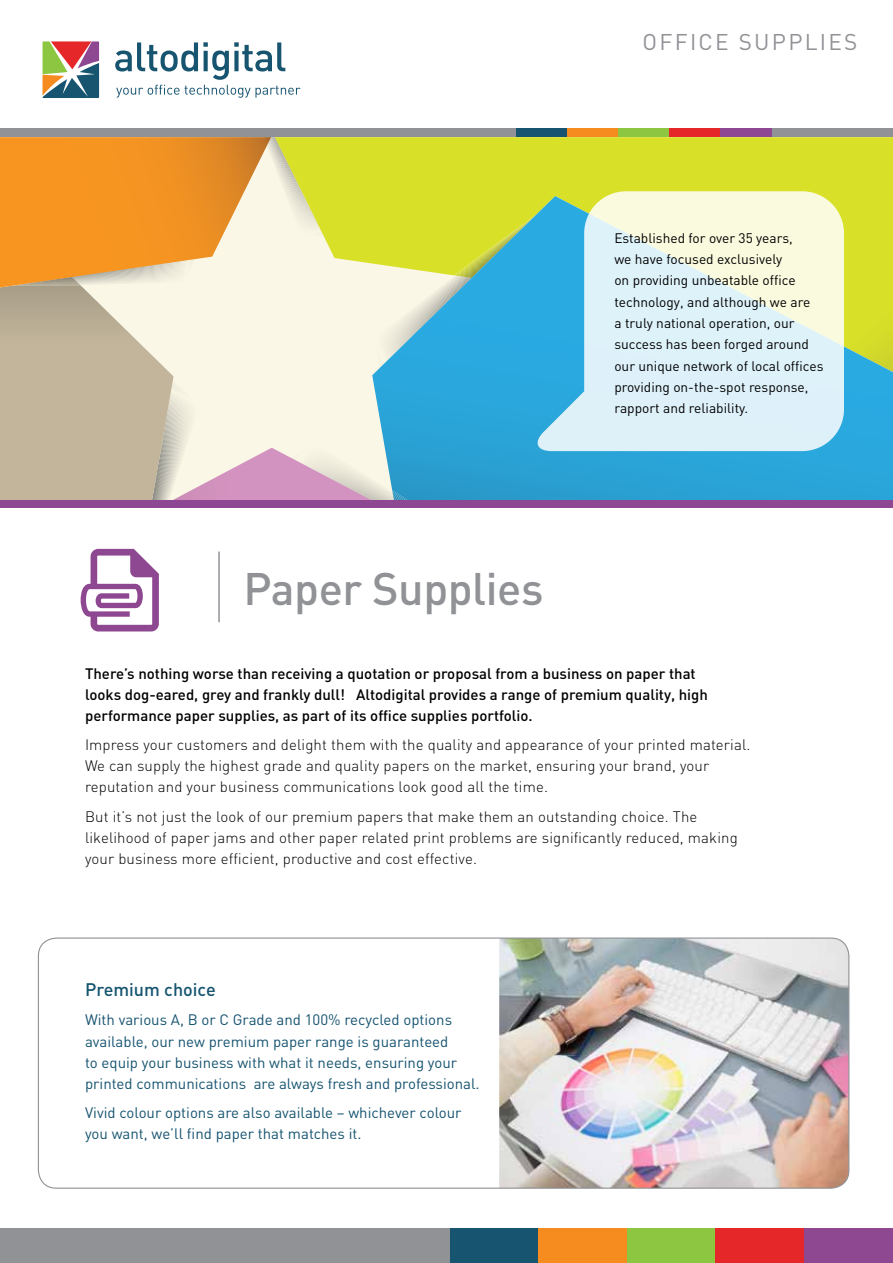
<style>
.page{position:relative;width:893px;height:1263px;background:#fff}
.page>*{position:absolute;margin:0;border:0;box-sizing:border-box;transform-origin:0 0}
.t1{font:500 45px "DIN";letter-spacing:-.01em;color:#909296}
.t2{font:22.5px "DIN";letter-spacing:.1em;color:#909296}
.t3{font:500 18px "DIN";color:#165470}
.t4{font:300 15px/21px "DIN";letter-spacing:.01em;color:#000}
.t5{font:15px/21px "DIN";color:#165470}
.t6{font:500 15px/21px "DIN";color:#000}
.t7{font:13.65px/21.3px "DIN";color:#000}
</style>
<div class="page">
<div style="left:476px;top:137px;width:417px;height:59px;background:#d8e028"></div>
<svg style="left:476px;top:196px;width:417px;height:304px;background:#50b2b1"></svg>
<svg style="left:0;top:137px;width:476px;height:363px;background:#d2c897"></svg>
<img style="left:499px;top:938px;width:350px;height:250px">
<div style="left:0;top:500px;width:893px;height:8px;background:#8e4792"></div>
<div style="left:0;top:129px;width:893px;height:8px;background:#909296"></div>
<div style="left:516px;top:129px;width:52px;height:8px;background:#165470"></div>
<div style="left:567px;top:129px;width:52px;height:8px;background:#f68b20"></div>
<div style="left:618px;top:129px;width:51px;height:8px;background:#8dc640"></div>
<div style="left:669px;top:129px;width:51px;height:8px;background:#e5272a"></div>
<div style="left:720px;top:129px;width:51px;height:8px;background:#8e4792"></div>
<svg style="left:536px;top:191px;width:308px;height:260px;background:#cde9ea"></svg>
<svg style="left:115px;top:42px;width:185px;height:56px"></svg>
<svg style="left:43px;top:41px;width:56px;height:57px;background:#948276"></svg>
<div style="left:0;top:1228px;width:893px;height:35px;background:#909296"></div>
<div style="left:450px;top:1228px;width:89px;height:35px;background:#165470"></div>
<div style="left:538px;top:1228px;width:89px;height:35px;background:#f68b20"></div>
<div style="left:627px;top:1228px;width:89px;height:35px;background:#8dc640"></div>
<div style="left:715px;top:1228px;width:89px;height:35px;background:#e52729"></div>
<div style="left:804px;top:1228px;width:89px;height:35px;background:#8e4791"></div>
<hr style="left:218px;top:551px;width:2px;height:71px;background:#909296">
<svg style="left:81px;top:549px;width:78px;height:82px"></svg>
<h2 class="t2" style="left:643px;top:28px;width:216px">OFFICE SUPPLIES</h2>
<h1 class="t1" style="left:243px;top:560px;width:302px">Paper Supplies</h1>
<p class="t7" style="left:614px;top:227px;width:211px">Established for over 35 years,<br>we have focused exclusively<br>on providing unbeatable office technology, and although we are<br>a truly national operation, our success has been forged around our unique network of local offices providing on-the-spot response, rapport and reliability.</p>
<p class="t6" style="left:85px;top:662px;width:624px">There’s nothing worse than receiving a quotation or proposal from a business on paper that looks dog-eared, grey and frankly dull! Altodigital provides a range of premium quality, high performance paper supplies, as part of its office supplies portfolio.</p>
<p class="t4" style="left:85px;top:734px;width:667px">Impress your customers and delight them with the quality and appearance of your printed material.<br>We can supply the highest grade and quality papers on the market, ensuring your brand, your reputation and your business communications look good all the time.</p>
<p class="t4" style="left:85px;top:806px;width:654px">But it’s not just the look of our premium papers that make them an outstanding choice. The likelihood of paper jams and other paper related print problems are significantly reduced, making your business more efficient, productive and cost effective.</p>
<p class="t3" style="left:85px;top:978px;width:132px">Premium choice</p>
<p class="t5" style="left:85px;top:1009px;width:396px">With various A, B or C Grade and 100% recycled options available, our new premium paper range is guaranteed<br>to equip your business with what it needs, ensuring your printed communications are always fresh and professional.</p>
<p class="t5" style="left:85px;top:1102px;width:378px">Vivid colour options are also available – whichever colour you want, we’ll find paper that matches it.</p>
</div>
